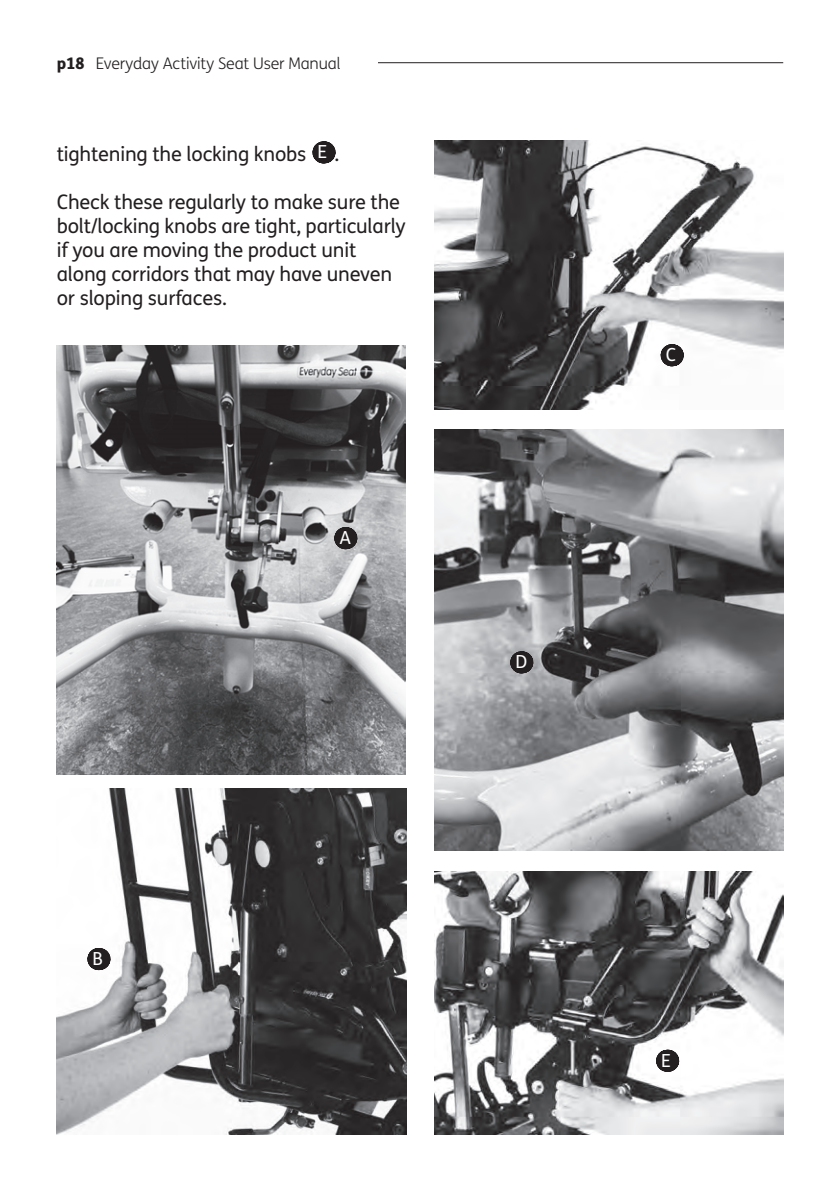
<style>
.page{position:relative;width:840px;height:1191px;background:#fff}
.page>*{position:absolute;margin:0;border:0;box-sizing:border-box;transform-origin:0 0}
.t1{font:20px/24px "FS Me";letter-spacing:-.01em;color:#231f20}
.t2{font:18px "FS Me";color:#fff}
.t3{font:300 16px "FS Me";letter-spacing:-.01em;color:#231f20}
.s1{font-weight:800}
.s2{font-size:18px;color:#fff}
</style>
<div class="page">
<hr style="left:378px;top:62px;width:404px;height:1px;background:#231f20">
<svg style="left:323px;top:141px;width:1px;height:22px"></svg>
<img style="left:56px;top:346px;width:349px;height:428px">
<img style="left:57px;top:788px;width:349px;height:346px">
<img style="left:434px;top:141px;width:349px;height:269px">
<img style="left:434px;top:871px;width:348px;height:263px">
<img style="left:434px;top:429px;width:348px;height:421px">
<svg style="left:345px;top:527px;width:1px;height:22px"></svg>
<svg style="left:98px;top:948px;width:1px;height:22px"></svg>
<svg style="left:671px;top:344px;width:1px;height:22px"></svg>
<svg style="left:521px;top:651px;width:1px;height:22px"></svg>
<svg style="left:666px;top:1049px;width:1px;height:22px"></svg>
<p class="t3" style="left:57px;top:52px;width:285px"><span class="s1">p18</span> Everyday Activity Seat User Manual</p>
<p class="t1" style="left:57px;top:141px;width:284px">tightening the locking knobs <span class="s2">E</span> .</p>
<p class="t1" style="left:57px;top:189px;width:350px">Check these regularly to make sure the bolt/locking knobs are tight, particularly if you are moving the product unit along corridors that may have uneven or sloping surfaces.</p>
<p class="t2" style="left:339px;top:525px;width:13px">A</p>
<p class="t2" style="left:515px;top:649px;width:13px">D</p>
<p class="t2" style="left:92px;top:946px;width:12px">B</p>
<p class="t2" style="left:665px;top:342px;width:12px">C</p>
<p class="t2" style="left:660px;top:1048px;width:11px">E</p>
</div>
